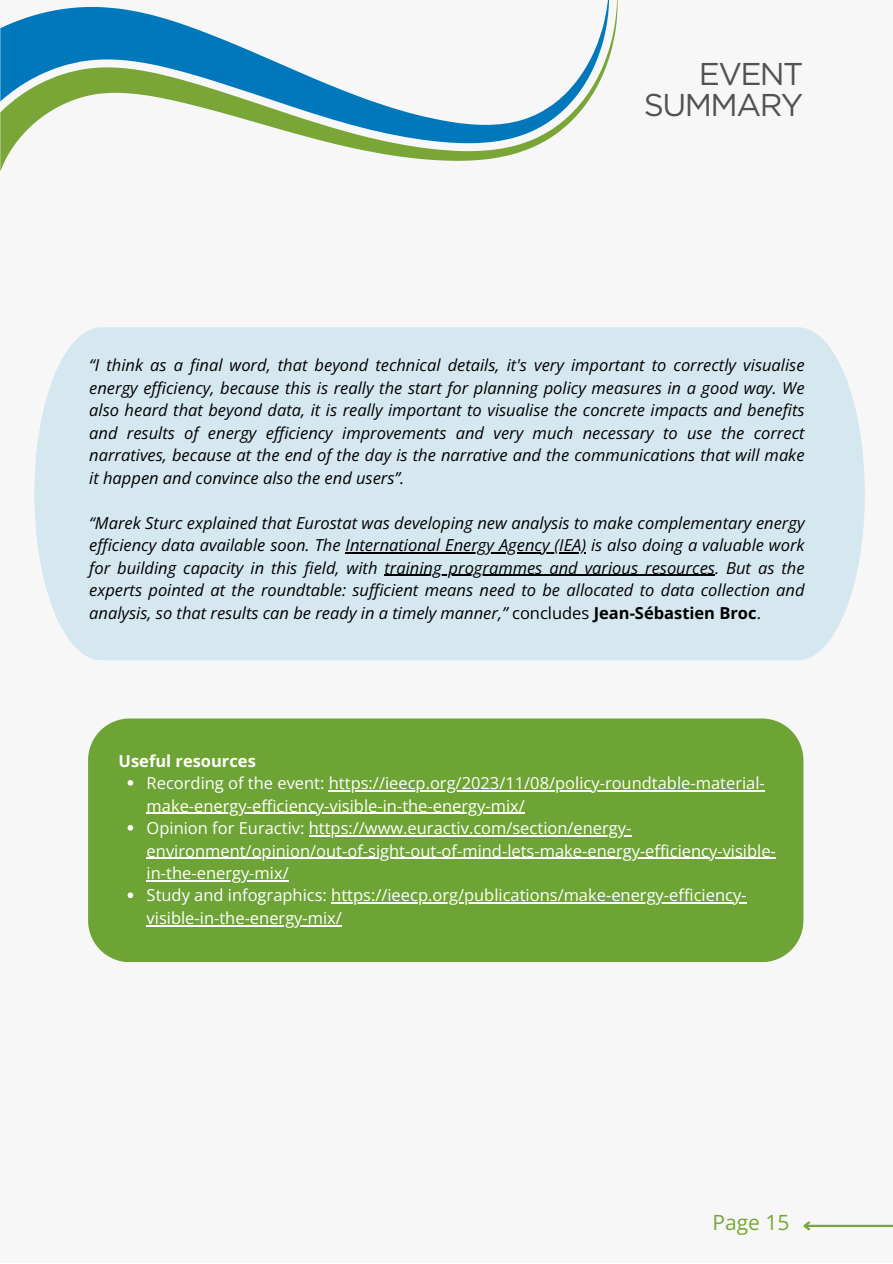
<style>
.page{position:relative;width:893px;height:1264px;background:#fff}
.page>*{position:absolute;margin:0;border:0;box-sizing:border-box;transform-origin:0 0}
.t1{font:31.5px/31.5px "Gotham";letter-spacing:-.05em;color:#525252;text-align:right}
.t2{font:21px "Open Sans";color:#79a637}
.t3{font:italic 16.5px/22.5px "Open Sans";color:#000;text-align:justify}
.t4{font:16.5px/22.5px "Open Sans";color:#fff}
.t5{font:700 16.5px "Open Sans";color:#fff}
.s1{font-style:normal}
.s2{font-weight:700;font-style:normal}
</style>
<div class="page">
<div style="left:0;top:0;width:892px;height:1262px;background:#f7f7f7"></div>
<div style="left:34px;top:327px;width:830px;height:333px;background:#d5e8ef"></div>
<hr style="left:345px;top:552px;width:241px;height:1px;background:#000">
<hr style="left:384px;top:575px;width:331px;height:1px;background:#000">
<hr style="left:804px;top:1224px;width:88px;height:2px;background:#79a637">
<svg style="left:803px;top:1221px;width:9px;height:10px"></svg>
<div style="left:88px;top:718px;width:715px;height:244px;background:#6ea436"></div>
<svg style="left:128px;top:780px;width:5px;height:5px"></svg>
<hr style="left:329px;top:790px;width:435px;height:1px;background:#fff">
<hr style="left:147px;top:812px;width:378px;height:1px;background:#fff">
<svg style="left:128px;top:825px;width:5px;height:5px"></svg>
<hr style="left:309px;top:835px;width:322px;height:1px;background:#fff">
<hr style="left:147px;top:857px;width:628px;height:1px;background:#fff">
<hr style="left:147px;top:880px;width:142px;height:1px;background:#fff">
<svg style="left:128px;top:892px;width:5px;height:6px"></svg>
<hr style="left:331px;top:902px;width:415px;height:1px;background:#fff">
<hr style="left:147px;top:925px;width:195px;height:1px;background:#fff">
<svg style="left:0;top:0;width:617px;height:172px"></svg>
<p class="t1" style="left:644px;top:58px;width:161px">EVENT<br>SUMMARY</p>
<p class="t3" style="left:89px;top:353px;width:716px">“I think as a final word, that beyond technical details, it's very important to correctly visualise energy efficiency, because this is really the start for planning policy measures in a good way. We also heard that beyond data, it is really important to visualise the concrete impacts and benefits and results of energy efficiency improvements and very much necessary to use the correct narratives, because at the end of the day is the narrative and the communications that will make it happen and convince also the end users”.</p>
<p class="t3" style="left:89px;top:511px;width:716px">“Marek Sturc explained that Eurostat was developing new analysis to make complementary energy efficiency data available soon. The International Energy Agency (IEA) is also doing a valuable work for building capacity in this field, with training programmes and various resources. But as the experts pointed at the roundtable: sufficient means need to be allocated to data collection and analysis, so that results can be ready in a timely manner,” <span class="s1">concludes</span> <span class="s2">Jean-Sébastien Broc</span><span class="s1">.</span></p>
<p class="t5" style="left:119px;top:749px;width:139px">Useful resources</p>
<p class="t4" style="left:147px;top:771px;width:619px">Recording of the event: https://ieecp.org/2023/11/08/policy-roundtable-material&shy;make-energy-efficiency-visible-in-the-energy-mix/</p>
<p class="t4" style="left:147px;top:816px;width:630px">Opinion for Euractiv: https://www.euractiv.com/section/energy&shy;environment/opinion/out-of-sight-out-of-mind-lets-make-energy-efficiency-visible&shy;in-the-energy-mix/</p>
<p class="t4" style="left:147px;top:883px;width:601px">Study and infographics: https://ieecp.org/publications/make-energy-efficiency&shy;visible-in-the-energy-mix/</p>
<p class="t2" style="left:712px;top:1207px;width:78px">Page 15</p>
</div>
